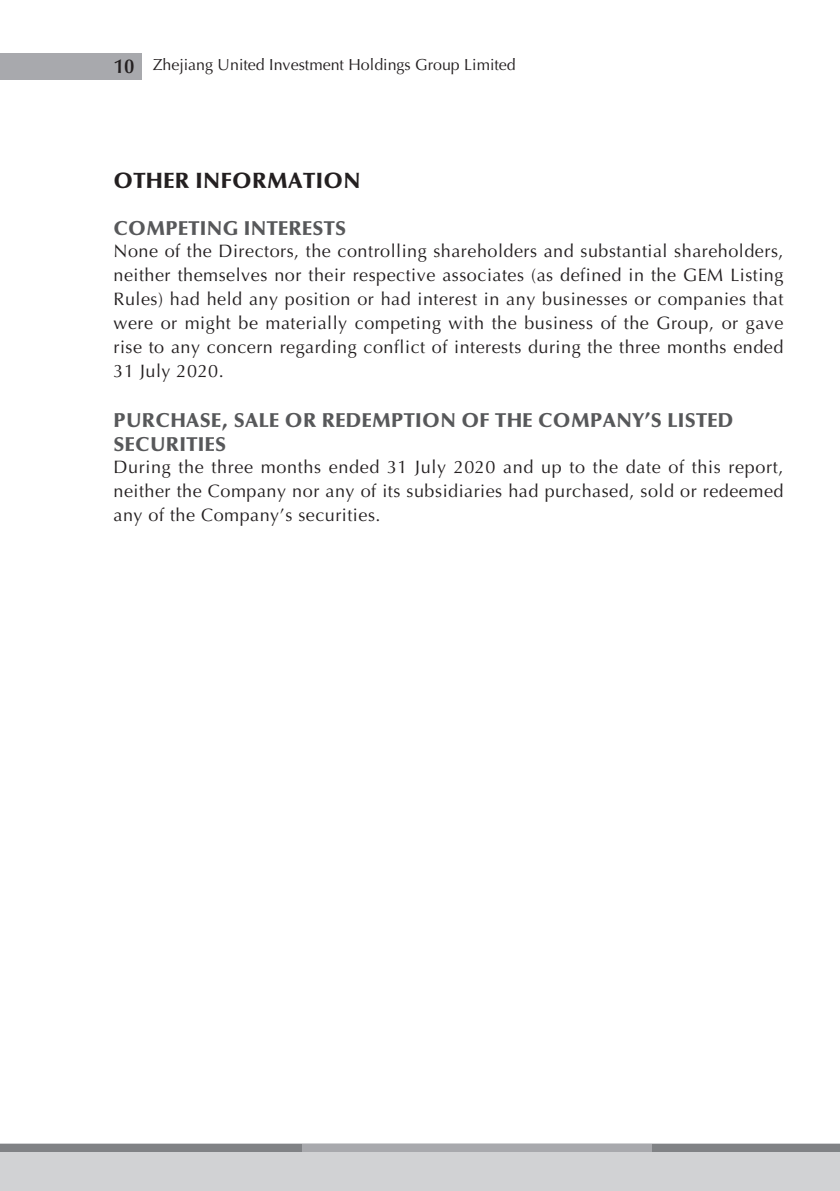
<style>
.page{position:relative;width:840px;height:1191px;background:#fff}
.page>*{position:absolute;margin:0;border:0;box-sizing:border-box;transform-origin:0 0}
.t1{font:900 22px "Optima LT Std";letter-spacing:.015em;color:#231f20}
._01_H1{font:900 20px/24px "Optima LT Std";letter-spacing:.015em;color:#57585a}
._00_txt{font:18px/24px "Optima LT Std";letter-spacing:.03em;color:#231f20;text-align:justify}
.t2{font:16px "Optima LT Std";color:#231f20}
.s1{font-weight:600;font-size:20px}
</style>
<div class="page">
<div style="left:0;top:53px;width:141px;height:26px;background:#a8a9ad"></div>
<div style="left:0;top:1143px;width:839px;height:48px;background:#d1d2d4"></div>
<div style="left:0;top:1143px;width:839px;height:8px;background:#808285"></div>
<div style="left:302px;top:1143px;width:349px;height:8px;background:#a8a9ad"></div>
<p class="t2" style="left:113px;top:55px;width:403px"><span class="s1">10</span> Zhejiang United Investment Holdings Group Limited</p>
<p class="t1" style="left:113px;top:168px;width:248px">OTHER INFORMATION</p>
<p class="_01_H1" style="left:113px;top:216px;width:234px">COMPETING INTERESTS</p>
<p class="_00_txt" style="left:113px;top:239px;width:671px">None of the Directors, the controlling shareholders and substantial shareholders, neither themselves nor their respective associates (as defined in the GEM Listing Rules) had held any position or had interest in any businesses or companies that were or might be materially competing with the business of the Group, or gave rise to any concern regarding conflict of interests during the three months ended 31 July 2020.</p>
<p class="_01_H1" style="left:113px;top:408px;width:621px">PURCHASE, SALE OR REDEMPTION OF THE COMPANY’S LISTED<br>SECURITIES</p>
<p class="_00_txt" style="left:113px;top:455px;width:671px">During the three months ended 31 July 2020 and up to the date of this report, neither the Company nor any of its subsidiaries had purchased, sold or redeemed any of the Company’s securities.</p>
</div>
